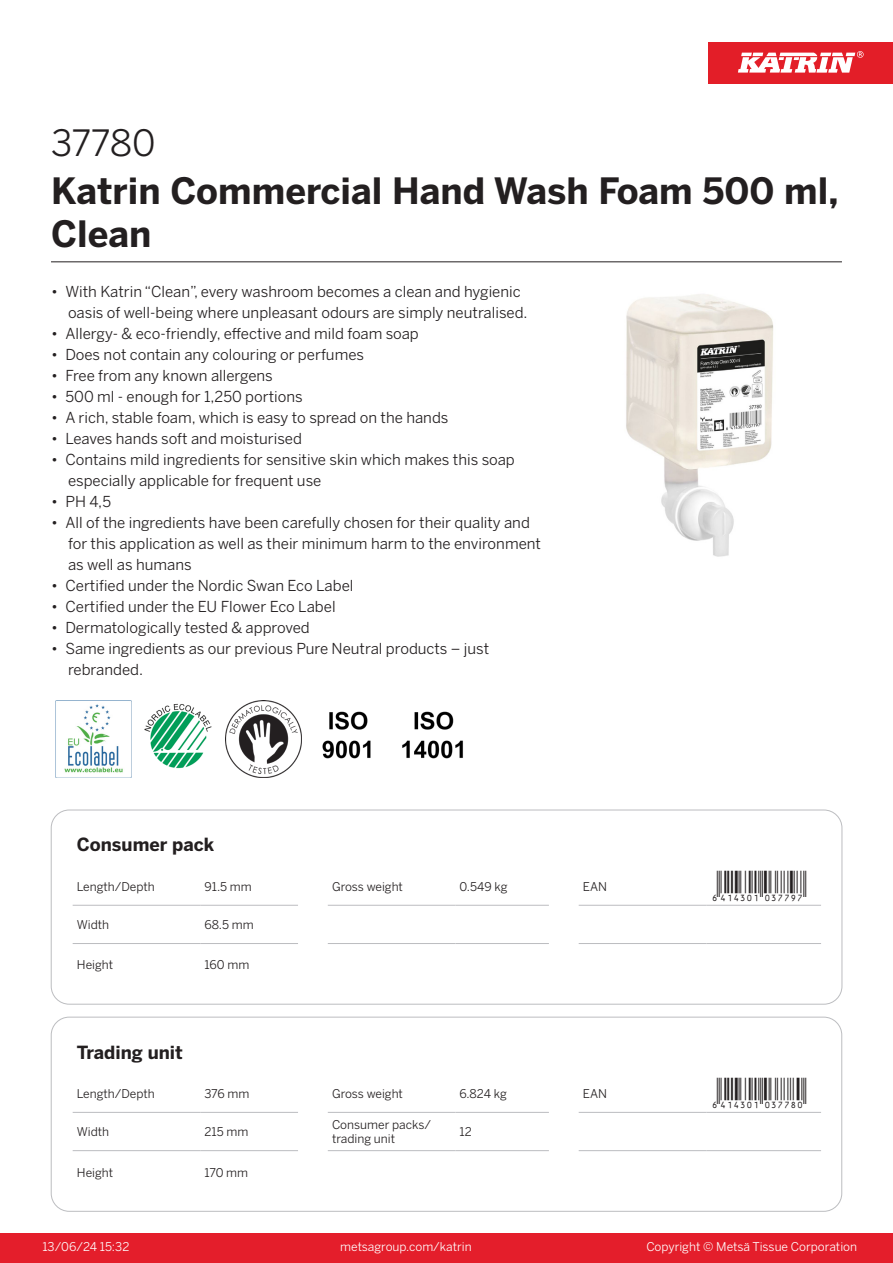
<style>
.page{position:relative;width:893px;height:1263px;background:#fff}
.page>*{position:absolute;margin:0;border:0;box-sizing:border-box;transform-origin:0 0}
.Product_Name{font:700 36px/43.2px "Benton Sans";color:#231f20}
.External_material_co{font:36px "Benton Sans";letter-spacing:-.01em;color:#231f20}
.T_EAN{font:30px "Viisas EAN Matala";color:#231f20}
.T_TableHeader{font:700 18px "Benton Sans";color:#231f20}
.MarketingBullets{font:15px/21px "Benton Sans";color:#231f20}
.T_TableBody{font:12px/14.4px "Benton Sans";color:#231f20}
.t1{font:12px "Benton Sans";color:#fff}
</style>
<div class="page">
<div style="left:0;top:1233px;width:893px;height:30px;background:#e41e2b"></div>
<div style="left:708px;top:43px;width:185px;height:41px;background:#e31e28"></div>
<svg style="left:738px;top:51px;width:126px;height:22px"></svg>
<hr style="left:73px;top:905px;width:127px;height:1px;background:#bcbdc0">
<hr style="left:200px;top:905px;width:98px;height:1px;background:#bcbdc0">
<hr style="left:328px;top:905px;width:127px;height:1px;background:#bcbdc0">
<hr style="left:455px;top:905px;width:94px;height:1px;background:#bcbdc0">
<hr style="left:579px;top:905px;width:127px;height:1px;background:#bcbdc0">
<hr style="left:706px;top:905px;width:115px;height:1px;background:#bcbdc0">
<hr style="left:73px;top:943px;width:127px;height:1px;background:#bcbdc0">
<hr style="left:200px;top:943px;width:98px;height:1px;background:#bcbdc0">
<hr style="left:328px;top:943px;width:127px;height:1px;background:#bcbdc0">
<hr style="left:455px;top:943px;width:94px;height:1px;background:#bcbdc0">
<hr style="left:579px;top:943px;width:127px;height:1px;background:#bcbdc0">
<hr style="left:706px;top:943px;width:115px;height:1px;background:#bcbdc0">
<div style="left:51px;top:810px;width:791px;height:194px;border:1px solid #bcbdc0;border-radius:18px"></div>
<hr style="left:73px;top:1112px;width:127px;height:1px;background:#bcbdc0">
<hr style="left:200px;top:1112px;width:98px;height:1px;background:#bcbdc0">
<hr style="left:328px;top:1112px;width:127px;height:1px;background:#bcbdc0">
<hr style="left:455px;top:1112px;width:94px;height:1px;background:#bcbdc0">
<hr style="left:579px;top:1112px;width:127px;height:1px;background:#bcbdc0">
<hr style="left:706px;top:1112px;width:115px;height:1px;background:#bcbdc0">
<hr style="left:73px;top:1150px;width:127px;height:1px;background:#bcbdc0">
<hr style="left:200px;top:1150px;width:98px;height:1px;background:#bcbdc0">
<hr style="left:328px;top:1150px;width:127px;height:1px;background:#bcbdc0">
<hr style="left:455px;top:1150px;width:94px;height:1px;background:#bcbdc0">
<hr style="left:579px;top:1150px;width:127px;height:1px;background:#bcbdc0">
<hr style="left:706px;top:1150px;width:115px;height:1px;background:#bcbdc0">
<div style="left:51px;top:1017px;width:791px;height:194px;border:1px solid #bcbdc0;border-radius:18px"></div>
<img style="left:626px;top:294px;width:148px;height:263px">
<img style="left:55px;top:701px;width:77px;height:76px">
<img style="left:144px;top:703px;width:68px;height:66px">
<img style="left:225px;top:701px;width:77px;height:76px">
<img style="left:322px;top:711px;width:49px;height:48px">
<img style="left:402px;top:711px;width:61px;height:48px">
<hr style="left:51px;top:261px;width:791px;height:1px;background:#231f20">
<p class="External_material_co" style="left:51px;top:121px;width:106px">37780</p>
<p class="Product_Name" style="left:51px;top:170px;width:789px">Katrin Commercial Hand Wash Foam 500 ml,<br>Clean</p>
<p class="MarketingBullets" style="left:68px;top:281px;width:461px;text-indent:-17px">• With Katrin “Clean”, every washroom becomes a clean and hygienic oasis of well-being where unpleasant odours are simply neutralised.</p>
<p class="MarketingBullets" style="left:51px;top:323px;width:369px">• Allergy- &amp; eco-friendly, effective and mild foam soap</p>
<p class="MarketingBullets" style="left:51px;top:344px;width:314px">• Does not contain any colouring or perfumes</p>
<p class="MarketingBullets" style="left:51px;top:365px;width:223px">• Free from any known allergens</p>
<p class="MarketingBullets" style="left:51px;top:386px;width:253px">• 500 ml - enough for 1,250 portions</p>
<p class="MarketingBullets" style="left:51px;top:407px;width:399px">• A rich, stable foam, which is easy to spread on the hands</p>
<p class="MarketingBullets" style="left:51px;top:428px;width:252px">• Leaves hands soft and moisturised</p>
<p class="MarketingBullets" style="left:68px;top:449px;width:448px;text-indent:-17px">• Contains mild ingredients for sensitive skin which makes this soap especially applicable for frequent use</p>
<p class="MarketingBullets" style="left:51px;top:491px;width:62px">• PH 4,5</p>
<p class="MarketingBullets" style="left:68px;top:512px;width:475px;text-indent:-17px">• All of the ingredients have been carefully chosen for their quality and for this application as well as their minimum harm to the environment as well as humans</p>
<p class="MarketingBullets" style="left:51px;top:575px;width:304px">• Certified under the Nordic Swan Eco Label</p>
<p class="MarketingBullets" style="left:51px;top:596px;width:286px">• Certified under the EU Flower Eco Label</p>
<p class="MarketingBullets" style="left:51px;top:617px;width:260px">• Dermatologically tested &amp; approved</p>
<p class="MarketingBullets" style="left:68px;top:638px;width:423px;text-indent:-17px">• Same ingredients as our previous Pure Neutral products – just rebranded.</p>
<p class="T_TableHeader" style="left:77px;top:833px;width:139px">Consumer pack</p>
<p class="T_TableBody" style="left:77px;top:879px;width:79px">Length/Depth</p>
<p class="T_TableBody" style="left:204px;top:879px;width:49px">91.5 mm</p>
<p class="T_TableBody" style="left:332px;top:879px;width:72px">Gross weight</p>
<p class="T_TableBody" style="left:460px;top:879px;width:49px">0.549 kg</p>
<p class="T_TableBody" style="left:583px;top:879px;width:26px">EAN</p>
<p class="T_EAN" style="left:710px;top:871px;width:97px">*6414301037797*</p>
<p class="T_TableBody" style="left:77px;top:917px;width:34px">Width</p>
<p class="T_TableBody" style="left:204px;top:917px;width:51px">68.5 mm</p>
<p class="T_TableBody" style="left:77px;top:958px;width:38px">Height</p>
<p class="T_TableBody" style="left:204px;top:958px;width:46px">160 mm</p>
<p class="T_TableHeader" style="left:77px;top:1041px;width:108px">Trading unit</p>
<p class="T_TableBody" style="left:77px;top:1086px;width:79px">Length/Depth</p>
<p class="T_TableBody" style="left:204px;top:1086px;width:46px">376 mm</p>
<p class="T_TableBody" style="left:332px;top:1086px;width:72px">Gross weight</p>
<p class="T_TableBody" style="left:460px;top:1086px;width:49px">6.824 kg</p>
<p class="T_TableBody" style="left:583px;top:1086px;width:26px">EAN</p>
<p class="T_EAN" style="left:710px;top:1078px;width:97px">*6414301037780*</p>
<p class="T_TableBody" style="left:77px;top:1125px;width:34px">Width</p>
<p class="T_TableBody" style="left:204px;top:1125px;width:45px">215 mm</p>
<p class="T_TableBody" style="left:332px;top:1117px;width:100px">Consumer packs/ trading unit</p>
<p class="T_TableBody" style="left:460px;top:1125px;width:14px">12</p>
<p class="T_TableBody" style="left:77px;top:1165px;width:38px">Height</p>
<p class="T_TableBody" style="left:204px;top:1165px;width:45px">170 mm</p>
<p class="t1" style="left:43px;top:1239px;width:88px">13/06/24 15:32</p>
<p class="t1" style="left:340px;top:1239px;width:133px">metsagroup.com/katrin</p>
<p class="t1" style="left:646px;top:1239px;width:212px">Copyright © Metsä Tissue Corporation</p>
</div>
